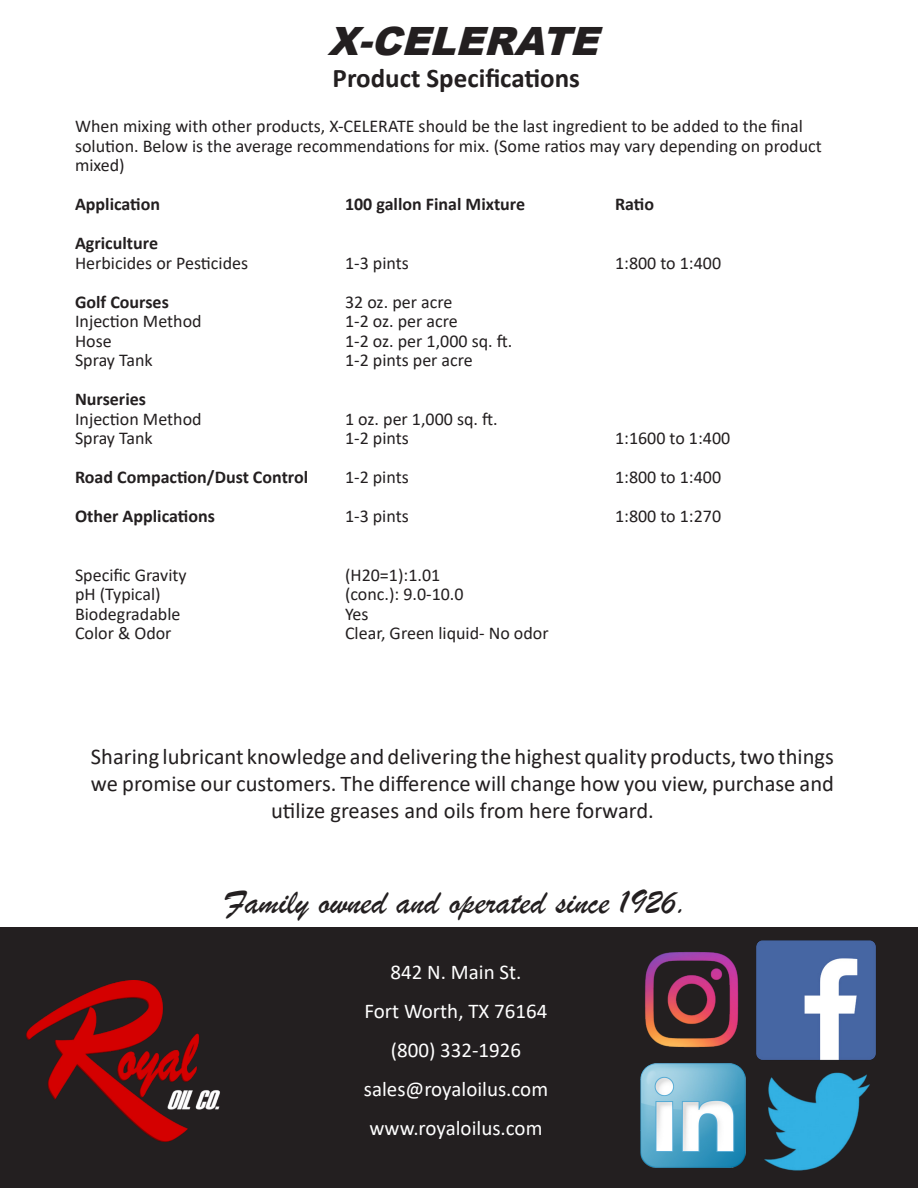
<style>
.page{position:relative;width:918px;height:1188px;background:#fff}
.page>*{position:absolute;margin:0;border:0;box-sizing:border-box;transform-origin:0 0}
.t1{font:italic 900 39px "Arial";color:#231f20}
.t2{font:36px "Brush Script";color:#231f20}
.t3{font:700 27px "Calibri";color:#231f20}
.t4{font:22.5px/27px "Calibri";color:#231f20;text-align:center}
.t5{font:21px "Calibri";color:#fff}
.t6{font:18px/19.5px "Calibri";color:#231f20}
.t7{font:700 18px "Calibri";color:#231f20}
</style>
<div class="page">
<div style="left:0;top:927px;width:918px;height:261px;background:#231f20"></div>
<img style="left:26px;top:981px;width:194px;height:160px">
<img style="left:645px;top:952px;width:94px;height:96px">
<img style="left:756px;top:940px;width:120px;height:114px">
<img style="left:640px;top:1054px;width:236px;height:117px">
<p class="t1" style="left:327px;top:13px;width:286px">X-CELERATE</p>
<p class="t3" style="left:333px;top:59px;width:249px">Product Specifications</p>
<p class="t6" style="left:75px;top:116px;width:748px">When mixing with other products, X-CELERATE should be the last ingredient to be added to the final solution. Below is the average recommendations for mix. (Some ratios may vary depending on product mixed)</p>
<p class="t7" style="left:75px;top:192px;width:87px">Application</p>
<p class="t7" style="left:345px;top:192px;width:182px">100 gallon Final Mixture</p>
<p class="t7" style="left:615px;top:192px;width:41px">Ratio</p>
<p class="t7" style="left:75px;top:231px;width:85px">Agriculture</p>
<p class="t6" style="left:75px;top:253px;width:175px">Herbicides or Pesticides</p>
<p class="t6" style="left:345px;top:253px;width:65px">1-3 pints</p>
<p class="t6" style="left:615px;top:253px;width:108px">1:800 to 1:400</p>
<p class="t7" style="left:75px;top:289px;width:95px">Golf Courses</p>
<p class="t6" style="left:345px;top:292px;width:109px">32 oz. per acre</p>
<p class="t6" style="left:75px;top:311px;width:128px">Injection Method</p>
<p class="t6" style="left:345px;top:311px;width:114px">1-2 oz. per acre</p>
<p class="t6" style="left:75px;top:331px;width:38px">Hose</p>
<p class="t6" style="left:345px;top:331px;width:169px">1-2 oz. per 1,000 sq. ft.</p>
<p class="t6" style="left:75px;top:350px;width:79px">Spray Tank</p>
<p class="t6" style="left:345px;top:350px;width:129px">1-2 pints per acre</p>
<p class="t7" style="left:75px;top:387px;width:72px">Nurseries</p>
<p class="t6" style="left:75px;top:409px;width:128px">Injection Method</p>
<p class="t6" style="left:345px;top:409px;width:154px">1 oz. per 1,000 sq. ft.</p>
<p class="t6" style="left:75px;top:428px;width:79px">Spray Tank</p>
<p class="t6" style="left:345px;top:428px;width:65px">1-2 pints</p>
<p class="t6" style="left:615px;top:428px;width:117px">1:1600 to 1:400</p>
<p class="t7" style="left:75px;top:465px;width:235px">Road Compaction/Dust Control</p>
<p class="t6" style="left:345px;top:467px;width:65px">1-2 pints</p>
<p class="t6" style="left:615px;top:467px;width:108px">1:800 to 1:400</p>
<p class="t7" style="left:75px;top:504px;width:141px">Other Applications</p>
<p class="t6" style="left:345px;top:506px;width:65px">1-3 pints</p>
<p class="t6" style="left:615px;top:506px;width:108px">1:800 to 1:270</p>
<p class="t6" style="left:75px;top:565px;width:113px">Specific Gravity</p>
<p class="t6" style="left:345px;top:565px;width:97px">(H20=1):1.01</p>
<p class="t6" style="left:75px;top:584px;width:87px">pH (Typical)</p>
<p class="t6" style="left:345px;top:584px;width:120px">(conc.): 9.0-10.0</p>
<p class="t6" style="left:75px;top:604px;width:107px">Biodegradable</p>
<p class="t6" style="left:345px;top:604px;width:25px">Yes</p>
<p class="t6" style="left:75px;top:623px;width:98px">Color &amp; Odor</p>
<p class="t6" style="left:345px;top:623px;width:205px">Clear, Green liquid- No odor</p>
<p class="t4" style="left:91px;top:743px;width:745px">Sharing lubricant knowledge and delivering the highest quality products, two things we promise our customers. The difference will change how you view, purchase and utilize greases and oils from here forward.</p>
<p class="t2" style="left:225px;top:880px;width:465px">Family owned and operated since 1926.</p>
<p class="t5" style="left:391px;top:958px;width:132px">842 N. Main St.</p>
<p class="t5" style="left:365px;top:997px;width:184px">Fort Worth, TX 76164</p>
<p class="t5" style="left:391px;top:1036px;width:132px">(800) 332-1926</p>
<p class="t5" style="left:364px;top:1075px;width:186px">sales@royaloilus.com</p>
<p class="t5" style="left:370px;top:1114px;width:174px">www.royaloilus.com</p>
</div>
